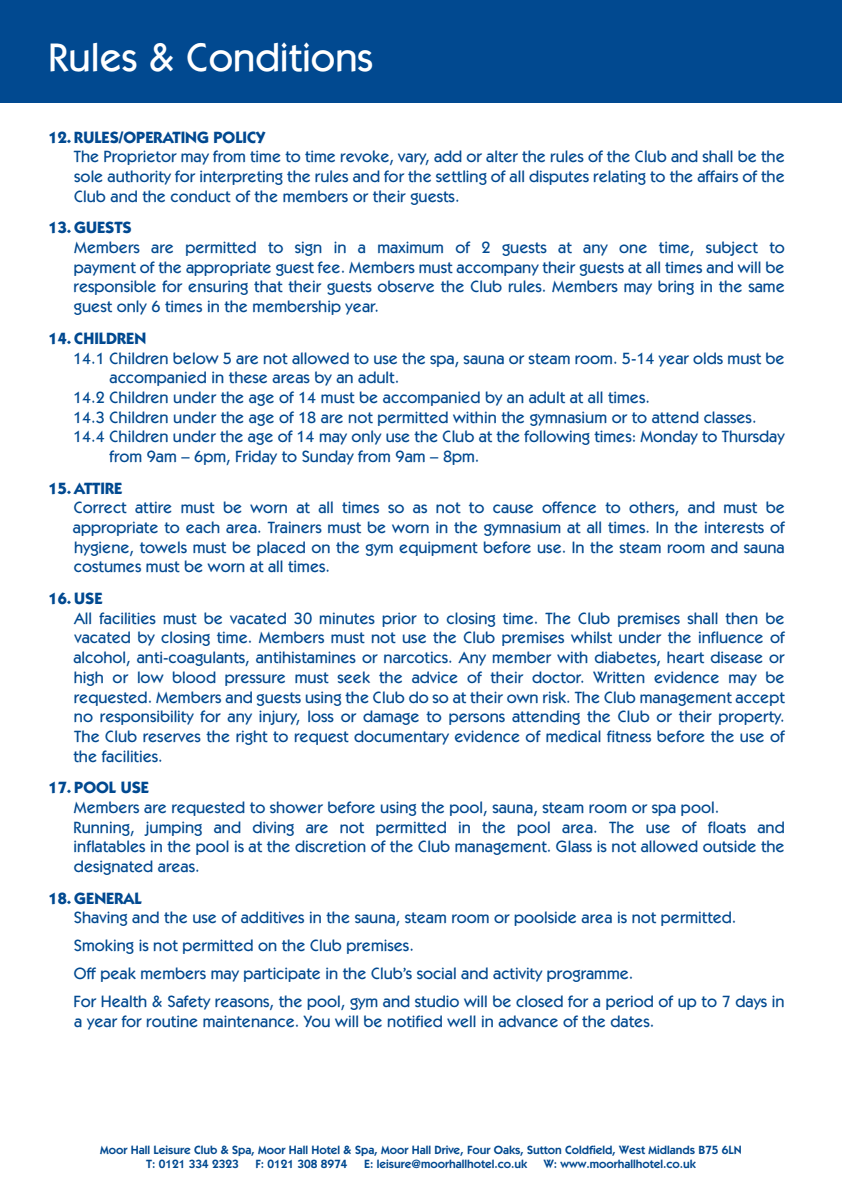
<style>
.page{position:relative;width:842px;height:1191px;background:#fff}
.page>*{position:absolute;margin:0;border:0;box-sizing:border-box;transform-origin:0 0}
.t1{font:500 40px "Itc Kabel";color:#fff}
.t2{font:500 16.4px/19.6px "Itc Kabel";color:#014990;text-align:justify}
.t3{font:700 16.4px "Itc Kabel";color:#014990}
.t4{font:600 12px "Itc Kabel";color:#014990}
</style>
<div class="page">
<div style="left:0;top:0;width:842px;height:102px;background:#014990"></div>
<p class="t1" style="left:49px;top:34px;width:326px">Rules &amp; Conditions</p>
<p class="t3" style="left:49px;top:127px;width:218px">12. RULES/OPERATING POLICY</p>
<p class="t2" style="left:74px;top:147px;width:712px">The Proprietor may from time to time revoke, vary, add or alter the rules of the Club and shall be the sole authority for interpreting the rules and for the settling of all disputes relating to the affairs of the Club and the conduct of the members or their guests.</p>
<p class="t3" style="left:49px;top:218px;width:85px">13. GUESTS</p>
<p class="t2" style="left:74px;top:237px;width:713px">Members are permitted to sign in a maximum of 2 guests at any one time, subject to payment of the appropriate guest fee. Members must accompany their guests at all times and will be responsible for ensuring that their guests observe the Club rules. Members may bring in the same guest only 6 times in the membership year.</p>
<p class="t3" style="left:49px;top:328px;width:99px">14. CHILDREN</p>
<p class="t2" style="left:109px;top:348px;width:677px;text-indent:-36px">14.1 Children below 5 are not allowed to use the spa, sauna or steam room. 5-14 year olds must be accompanied in these areas by an adult.</p>
<p class="t2" style="left:73px;top:387px;width:578px">14.2 Children under the age of 14 must be accompanied by an adult at all times.</p>
<p class="t2" style="left:73px;top:407px;width:685px">14.3 Children under the age of 18 are not permitted within the gymnasium or to attend classes.</p>
<p class="t2" style="left:109px;top:427px;width:677px;text-indent:-36px">14.4 Children under the age of 14 may only use the Club at the following times: Monday to Thursday from 9am – 6pm, Friday to Sunday from 9am – 8pm.</p>
<p class="t3" style="left:49px;top:478px;width:75px">15. ATTIRE</p>
<p class="t2" style="left:73px;top:498px;width:713px">Correct attire must be worn at all times so as not to cause offence to others, and must be appropriate to each area. Trainers must be worn in the gymnasium at all times. In the interests of hygiene, towels must be placed on the gym equipment before use. In the steam room and sauna costumes must be worn at all times.</p>
<p class="t3" style="left:49px;top:588px;width:55px">16. USE</p>
<p class="t2" style="left:73px;top:608px;width:713px">All facilities must be vacated 30 minutes prior to closing time. The Club premises shall then be vacated by closing time. Members must not use the Club premises whilst under the influence of alcohol, anti-coagulants, antihistamines or narcotics. Any member with diabetes, heart disease or high or low blood pressure must seek the advice of their doctor. Written evidence may be requested. Members and guests using the Club do so at their own risk. The Club management accept no responsibility for any injury, loss or damage to persons attending the Club or their property.<br>The Club reserves the right to request documentary evidence of medical fitness before the use of the facilities.</p>
<p class="t3" style="left:49px;top:777px;width:102px">17. POOL USE</p>
<p class="t2" style="left:74px;top:797px;width:647px">Members are requested to shower before using the pool, sauna, steam room or spa pool.</p>
<p class="t2" style="left:74px;top:817px;width:713px">Running, jumping and diving are not permitted in the pool area. The use of floats and inflatables in the pool is at the discretion of the Club management. Glass is not allowed outside the designated areas.</p>
<p class="t3" style="left:49px;top:888px;width:95px">18. GENERAL</p>
<p class="t2" style="left:74px;top:907px;width:664px">Shaving and the use of additives in the sauna, steam room or poolside area is not permitted.</p>
<p class="t2" style="left:74px;top:935px;width:341px">Smoking is not permitted on the Club premises.</p>
<p class="t2" style="left:74px;top:963px;width:561px">Off peak members may participate in the Club’s social and activity programme.</p>
<p class="t2" style="left:73px;top:991px;width:713px">For Health &amp; Safety reasons, the pool, gym and studio will be closed for a period of up to 7 days in a year for routine maintenance. You will be notified well in advance of the dates.</p>
<p class="t4" style="left:100px;top:1142px;width:643px">Moor Hall Leisure Club &amp; Spa, Moor Hall Hotel &amp; Spa, Moor Hall Drive, Four Oaks, Sutton Coldfield, West Midlands B75 6LN</p>
<p class="t4" style="left:146px;top:1157px;width:94px">T: 0121 334 2323</p>
<p class="t4" style="left:255px;top:1157px;width:94px">F: 0121 308 8974</p>
<p class="t4" style="left:364px;top:1157px;width:164px">E: leisure@moorhallhotel.co.uk</p>
<p class="t4" style="left:544px;top:1157px;width:154px">W: www.moorhallhotel.co.uk</p>
</div>
